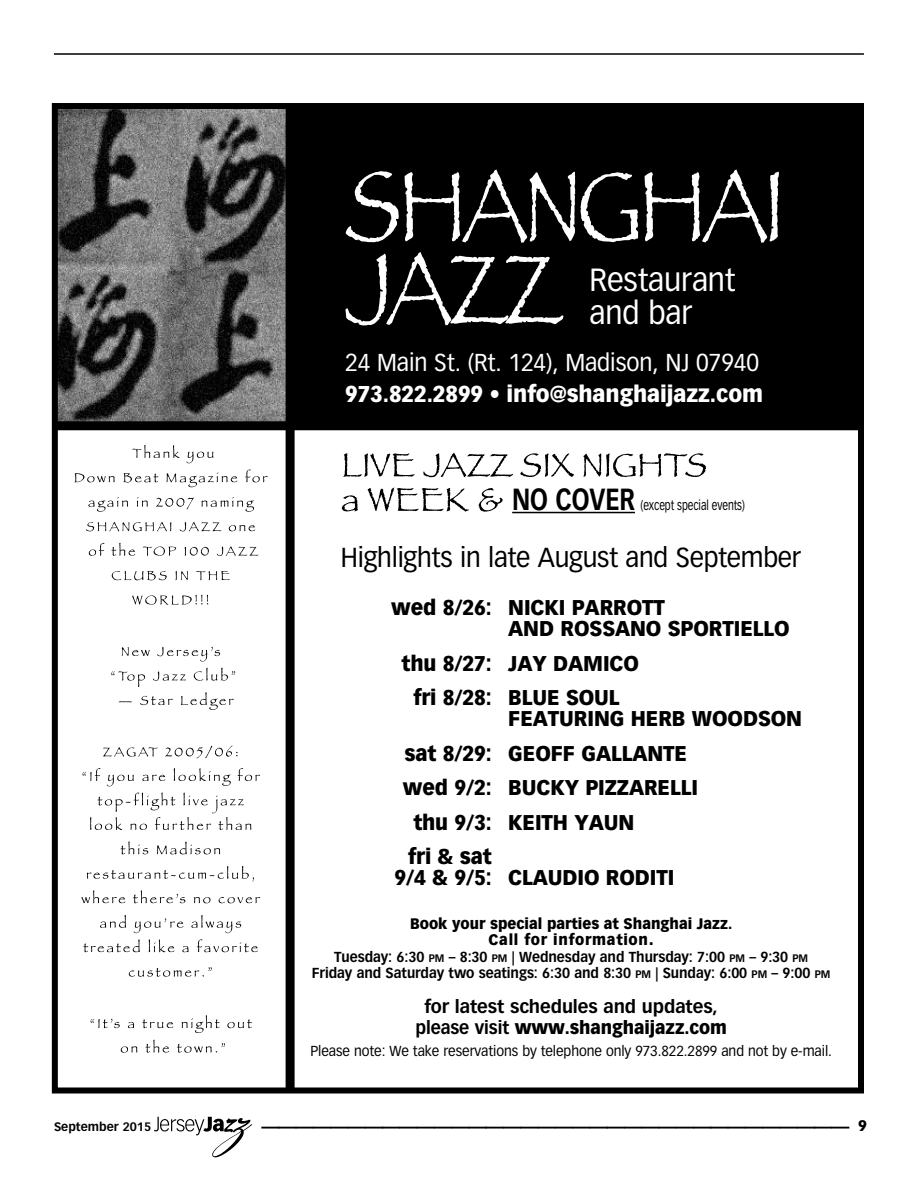
<style>
.page{position:relative;width:918px;height:1188px;background:#fff}
.page>*{position:absolute;margin:0;border:0;box-sizing:border-box;transform-origin:0 0}
.t1{font:700 36px "Vectora LH";color:#000}
.t2{font:31.5px/33px "Vectora LH";letter-spacing:-.005em;color:#fff;scale:.95 1}
.t3{font:700 30px "Vectora LH";color:#000;scale:.8 1}
.t4{font:27px "Vectora LH";letter-spacing:-.01em;color:#000;scale:.95 1}
.t5{font:24px "Vectora LH";letter-spacing:-.005em;color:#fff;scale:.95 1}
.t6{font:900 22.5px "Vectora LH";letter-spacing:-.005em;color:#fff;scale:.95 1}
.t7{font:900 21px/21px "Vectora LH";letter-spacing:-.005em;color:#000;scale:.95 1}
.t8{font:700 18px/21px "Vectora LH";letter-spacing:-.005em;color:#000;text-align:center}
.t9{font:900 15px/16.5px "Vectora LH";color:#000;text-align:center;scale:.95 1}
.t10{font:900 15px "Vectora LH";color:#000}
.t11{font:700 14.25px/16.5px "Vectora LH";letter-spacing:-.005em;color:#000;text-align:center;scale:.95 1}
.t12{font:14.25px "Vectora LH";letter-spacing:-.005em;color:#000;scale:.95 1}
.t13{font:13.5px "Vectora LH";letter-spacing:-.005em;color:#000;scale:.75 1}
.t14{font:700 12px "Vectora LH";color:#000}
.s1{font-weight:400}
.s2{font-size:18px}
.s3{font-size:10.65px}
.s4{font-weight:900}
</style>
<div class="page">
<svg style="left:154px;top:1117px;width:98px;height:40px"></svg>
<hr style="left:54px;top:54px;width:810px;height:1px;background:#000">
<div style="left:54px;top:108px;width:810px;height:318px;background:#000"></div>
<img style="left:59px;top:110px;width:227px;height:311px">
<div style="left:52px;top:103px;width:812px;height:991px;border:6px solid #000"></div>
<div style="left:286px;top:108px;width:9px;height:985px;background:#000"></div>
<div style="left:54px;top:421px;width:810px;height:9px;background:#000"></div>
<svg style="left:132px;top:445px;width:48px;height:13px"></svg>
<svg style="left:187px;top:452px;width:27px;height:11px"></svg>
<svg style="left:74px;top:473px;width:41px;height:9px"></svg>
<svg style="left:123px;top:473px;width:35px;height:9px"></svg>
<svg style="left:167px;top:473px;width:70px;height:14px"></svg>
<svg style="left:245px;top:470px;width:23px;height:12px"></svg>
<svg style="left:88px;top:497px;width:40px;height:15px"></svg>
<svg style="left:137px;top:497px;width:11px;height:10px"></svg>
<svg style="left:156px;top:498px;width:38px;height:11px"></svg>
<svg style="left:201px;top:497px;width:53px;height:15px"></svg>
<svg style="left:86px;top:522px;width:85px;height:9px"></svg>
<svg style="left:180px;top:522px;width:41px;height:9px"></svg>
<svg style="left:229px;top:525px;width:26px;height:6px"></svg>
<svg style="left:89px;top:543px;width:16px;height:13px"></svg>
<svg style="left:111px;top:543px;width:24px;height:13px"></svg>
<svg style="left:143px;top:547px;width:33px;height:9px"></svg>
<svg style="left:184px;top:547px;width:25px;height:9px"></svg>
<svg style="left:217px;top:546px;width:41px;height:10px"></svg>
<svg style="left:112px;top:571px;width:55px;height:9px"></svg>
<svg style="left:176px;top:571px;width:12px;height:9px"></svg>
<svg style="left:196px;top:571px;width:34px;height:9px"></svg>
<svg style="left:132px;top:595px;width:76px;height:10px"></svg>
<svg style="left:122px;top:647px;width:28px;height:9px"></svg>
<svg style="left:157px;top:647px;width:63px;height:15px"></svg>
<svg style="left:111px;top:671px;width:34px;height:16px"></svg>
<svg style="left:153px;top:671px;width:33px;height:10px"></svg>
<svg style="left:194px;top:668px;width:41px;height:13px"></svg>
<svg style="left:119px;top:701px;width:13px;height:1px"></svg>
<svg style="left:140px;top:696px;width:33px;height:9px"></svg>
<svg style="left:181px;top:692px;width:53px;height:18px"></svg>
<svg style="left:103px;top:747px;width:55px;height:10px"></svg>
<svg style="left:165px;top:746px;width:73px;height:12px"></svg>
<svg style="left:83px;top:768px;width:18px;height:13px"></svg>
<svg style="left:107px;top:775px;width:27px;height:11px"></svg>
<svg style="left:142px;top:775px;width:23px;height:6px"></svg>
<svg style="left:174px;top:768px;width:57px;height:18px"></svg>
<svg style="left:237px;top:768px;width:23px;height:13px"></svg>
<svg style="left:90px;top:793px;width:161px;height:37px"></svg>
<svg style="left:120px;top:841px;width:28px;height:13px"></svg>
<svg style="left:157px;top:842px;width:63px;height:12px"></svg>
<svg style="left:87px;top:866px;width:167px;height:15px"></svg>
<svg style="left:81px;top:890px;width:44px;height:13px"></svg>
<svg style="left:133px;top:890px;width:52px;height:13px"></svg>
<svg style="left:194px;top:897px;width:17px;height:6px"></svg>
<svg style="left:219px;top:897px;width:41px;height:6px"></svg>
<svg style="left:100px;top:915px;width:26px;height:13px"></svg>
<svg style="left:134px;top:918px;width:49px;height:15px"></svg>
<svg style="left:191px;top:915px;width:50px;height:18px"></svg>
<svg style="left:83px;top:939px;width:57px;height:13px"></svg>
<svg style="left:149px;top:939px;width:25px;height:13px"></svg>
<svg style="left:182px;top:946px;width:7px;height:6px"></svg>
<svg style="left:197px;top:939px;width:61px;height:13px"></svg>
<svg style="left:129px;top:967px;width:83px;height:10px"></svg>
<svg style="left:91px;top:1019px;width:29px;height:9px"></svg>
<svg style="left:128px;top:1022px;width:6px;height:6px"></svg>
<svg style="left:142px;top:1019px;width:31px;height:9px"></svg>
<svg style="left:182px;top:1015px;width:38px;height:18px"></svg>
<svg style="left:227px;top:1019px;width:25px;height:9px"></svg>
<svg style="left:121px;top:1046px;width:16px;height:7px"></svg>
<svg style="left:145px;top:1040px;width:24px;height:13px"></svg>
<svg style="left:177px;top:1043px;width:48px;height:10px"></svg>
<svg style="left:346px;top:171px;width:53px;height:71px"></svg>
<svg style="left:405px;top:170px;width:170px;height:73px"></svg>
<svg style="left:581px;top:172px;width:57px;height:70px"></svg>
<svg style="left:645px;top:170px;width:134px;height:73px"></svg>
<svg style="left:346px;top:252px;width:218px;height:73px"></svg>
<svg style="left:343px;top:453px;width:72px;height:24px"></svg>
<svg style="left:423px;top:453px;width:90px;height:24px"></svg>
<svg style="left:520px;top:453px;width:54px;height:24px"></svg>
<svg style="left:583px;top:453px;width:123px;height:24px"></svg>
<svg style="left:342px;top:495px;width:16px;height:16px"></svg>
<svg style="left:368px;top:488px;width:101px;height:24px"></svg>
<svg style="left:479px;top:488px;width:24px;height:24px"></svg>
<hr style="left:512px;top:512px;width:123px;height:1px;background:#000">
<h2 class="t2" style="left:589px;top:264px;width:155px">Restaurant and bar</h2>
<p class="t5" style="left:345px;top:348px;width:437px">24 Main St. (Rt. 124), Madison, NJ 07940</p>
<p class="t6" style="left:345px;top:380px;width:441px">973.822.2899 <span class="s1">•</span> info@shanghaijazz.com</p>
<h3 class="t3" style="left:512px;top:481px;width:96px">No Cover</h3>
<p class="t13" style="left:641px;top:497px;width:141px">(except special events)</p>
<p class="t4" style="left:341px;top:542px;width:486px">Highlights in late August and September</p>
<p class="t7" style="left:508px;top:597px;width:298px;text-indent:-117px">wed 8/26: ni cki parrott<br>and rosSano sportiello</p>
<p class="t7" style="left:402px;top:646px;width:252px;line-height:34.5px;text-align:center">thu 8/27: Jay Dami co fri 8/28: Blue Soul</p>
<p class="t7" style="left:508px;top:708px;width:308px">Featuring herb woodson</p>
<p class="t7" style="left:405px;top:743px;width:299px">sat 8/29: geoff gallante</p>
<p class="t7" style="left:403px;top:777px;width:292px">wed 9/2: bucky pizzarelli</p>
<p class="t7" style="left:413px;top:812px;width:231px">thu 9/3: keith yaun</p>
<p class="t7" style="left:408px;top:846px;width:89px">fri &amp; sat</p>
<p class="t7" style="left:394px;top:867px;width:293px">9/4 &amp; 9/5: claudio roditi</p>
<p class="t9" style="left:410px;top:915px;width:341px">Book your special parties at Shanghai Jazz.<br>Call for information<span class="s2">.</span></p>
<p class="t11" style="left:312px;top:948px;width:547px">Tuesday: 6:30 <span class="s3">PM</span> – 8:30 <span class="s3">PM</span> | Wednesday and Thursday: 7:00 <span class="s3">PM</span> – 9:30 <span class="s3">PM<br></span>Friday and Saturday two seatings: 6:30 and 8:30 <span class="s3">PM</span> | Sunday: 6:00 <span class="s3">PM</span> – 9:00 <span class="s3">PM</span></p>
<p class="t8" style="left:415px;top:996px;width:313px">for latest schedules and updates, please visit <span class="s4">www.shanghaijazz.com</span></p>
<p class="t12" style="left:310px;top:1043px;width:551px">Please note: We take reservations by telephone only 973.822.2899 and not by e-mail.</p>
<p class="t14" style="left:54px;top:1120px;width:99px">September 2015</p>
<h1 class="t1" style="left:261px;top:1089px;width:590px">__________________________________</h1>
<p class="t10" style="left:858px;top:1117px;width:10px">9</p>
</div>
